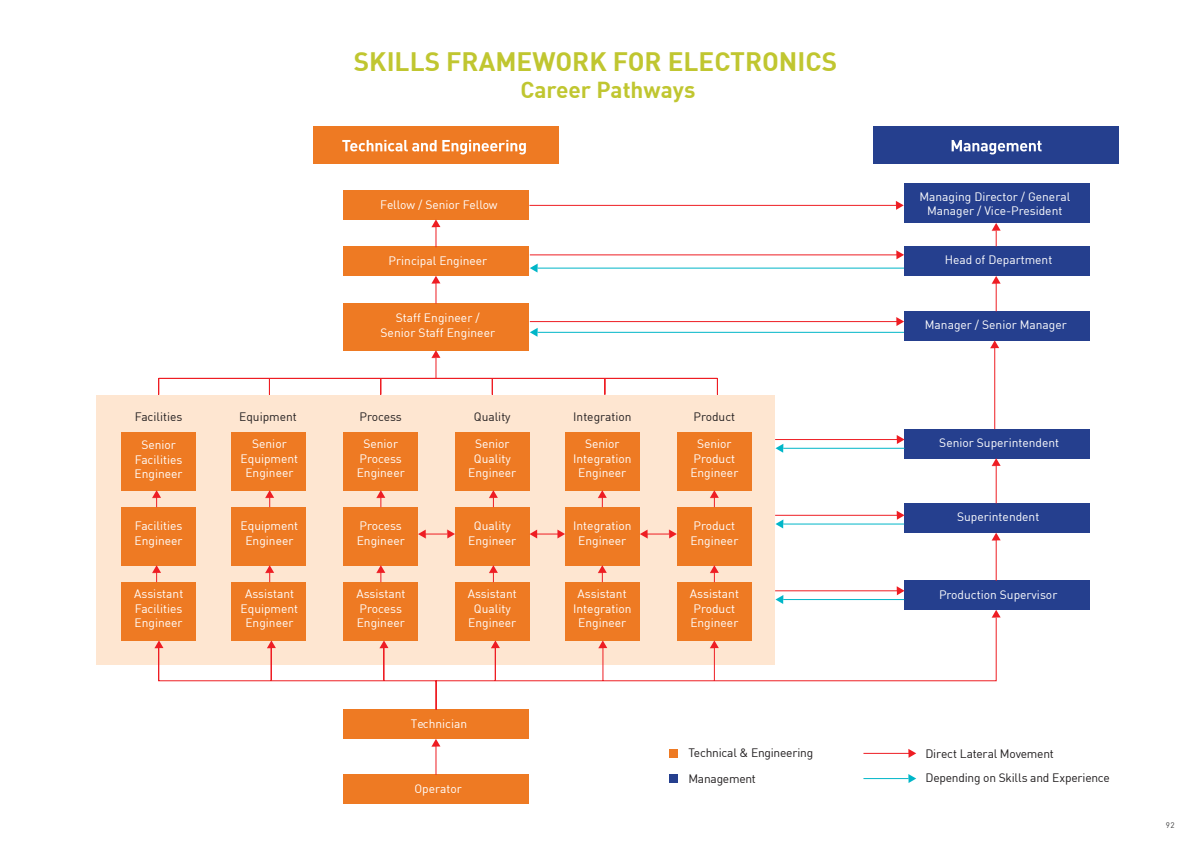
<style>
.page{position:relative;width:1191px;height:842px;background:#fff}
.page>*{position:absolute;margin:0;border:0;box-sizing:border-box;transform-origin:0 0}
.t1{font:700 26.1px "DIN";color:#c0c630}
.t2{font:700 22.7px "DIN";color:#c0c630}
.t3{font:12px/14.4px "DIN";color:#fff;text-align:center}
.Raindow_body_copy{font:12px "DIN";letter-spacing:-.02em;color:#201d1e}
.t4{font:12px "DIN";color:#231f20}
.Table_-_Header{font:8px "DIN";color:#3e3e3f}
</style>
<div class="page">
<div style="left:344px;top:191px;width:185px;height:29px;background:#ee7a23"></div>
<div style="left:313px;top:126px;width:245px;height:38px;background:#ee7a23"></div>
<div style="left:344px;top:247px;width:185px;height:29px;background:#ee7a23"></div>
<div style="left:344px;top:710px;width:185px;height:29px;background:#ee7a23"></div>
<div style="left:344px;top:775px;width:185px;height:29px;background:#ee7a23"></div>
<div style="left:344px;top:303px;width:185px;height:47px;background:#ee7a23"></div>
<div style="left:97px;top:395px;width:678px;height:269px;background:#fee6d1"></div>
<div style="left:121px;top:432px;width:75px;height:58px;background:#ee7a23"></div>
<div style="left:121px;top:507px;width:75px;height:58px;background:#ee7a23"></div>
<div style="left:121px;top:582px;width:75px;height:58px;background:#ee7a23"></div>
<svg style="left:530px;top:264px;width:7px;height:9px"></svg>
<svg style="left:530px;top:328px;width:7px;height:9px"></svg>
<svg style="left:431px;top:276px;width:9px;height:28px"></svg>
<svg style="left:431px;top:219px;width:9px;height:28px"></svg>
<svg style="left:152px;top:490px;width:6px;height:17px"></svg>
<svg style="left:152px;top:565px;width:6px;height:17px"></svg>
<svg style="left:431px;top:350px;width:9px;height:27px"></svg>
<svg style="left:158px;top:377px;width:839px;height:334px"></svg>
<svg style="left:418px;top:530px;width:37px;height:8px"></svg>
<svg style="left:529px;top:530px;width:36px;height:8px"></svg>
<svg style="left:431px;top:739px;width:9px;height:36px"></svg>
<svg style="left:155px;top:640px;width:8px;height:8px"></svg>
<svg style="left:267px;top:640px;width:9px;height:8px"></svg>
<svg style="left:379px;top:640px;width:9px;height:8px"></svg>
<svg style="left:491px;top:640px;width:9px;height:8px"></svg>
<svg style="left:342px;top:140px;width:184px;height:15px"></svg>
<div style="left:873px;top:126px;width:246px;height:38px;background:#253f8e"></div>
<div style="left:565px;top:432px;width:74px;height:58px;background:#ee7a23"></div>
<div style="left:565px;top:507px;width:74px;height:58px;background:#ee7a23"></div>
<div style="left:565px;top:582px;width:74px;height:58px;background:#ee7a23"></div>
<div style="left:677px;top:432px;width:74px;height:58px;background:#ee7a23"></div>
<div style="left:677px;top:507px;width:74px;height:58px;background:#ee7a23"></div>
<div style="left:677px;top:582px;width:74px;height:58px;background:#ee7a23"></div>
<hr style="left:529px;top:205px;width:367px;height:1px;background:#ee1d23">
<svg style="left:896px;top:201px;width:7px;height:9px"></svg>
<hr style="left:530px;top:254px;width:367px;height:1px;background:#ee1d23">
<svg style="left:896px;top:250px;width:8px;height:9px"></svg>
<hr style="left:537px;top:268px;width:367px;height:1px;background:#00b6c8">
<hr style="left:537px;top:332px;width:367px;height:1px;background:#00b6c8">
<hr style="left:530px;top:321px;width:367px;height:1px;background:#ee1d23">
<svg style="left:896px;top:317px;width:8px;height:9px"></svg>
<svg style="left:598px;top:490px;width:9px;height:17px"></svg>
<svg style="left:598px;top:565px;width:9px;height:17px"></svg>
<svg style="left:710px;top:490px;width:9px;height:17px"></svg>
<svg style="left:710px;top:565px;width:9px;height:17px"></svg>
<div style="left:904px;top:246px;width:185px;height:29px;background:#253f8e"></div>
<div style="left:904px;top:311px;width:185px;height:29px;background:#253f8e"></div>
<div style="left:904px;top:184px;width:185px;height:39px;background:#253f8e"></div>
<svg style="left:991px;top:223px;width:9px;height:23px"></svg>
<svg style="left:991px;top:276px;width:9px;height:35px"></svg>
<div style="left:904px;top:429px;width:185px;height:29px;background:#253f8e"></div>
<div style="left:904px;top:503px;width:185px;height:29px;background:#253f8e"></div>
<div style="left:904px;top:581px;width:185px;height:29px;background:#253f8e"></div>
<hr style="left:995px;top:465px;width:1px;height:38px;background:#ee1d23">
<svg style="left:991px;top:458px;width:9px;height:8px"></svg>
<hr style="left:995px;top:540px;width:1px;height:41px;background:#ee1d23">
<svg style="left:991px;top:533px;width:9px;height:7px"></svg>
<svg style="left:991px;top:610px;width:9px;height:7px"></svg>
<svg style="left:640px;top:530px;width:37px;height:8px"></svg>
<hr style="left:994px;top:348px;width:1px;height:81px;background:#ee1d23">
<svg style="left:990px;top:340px;width:9px;height:8px"></svg>
<hr style="left:783px;top:448px;width:121px;height:1px;background:#00b6c8">
<svg style="left:775px;top:444px;width:8px;height:9px"></svg>
<hr style="left:775px;top:439px;width:122px;height:1px;background:#ee1d23">
<svg style="left:897px;top:435px;width:7px;height:9px"></svg>
<hr style="left:783px;top:523px;width:121px;height:1px;background:#00b6c8">
<svg style="left:775px;top:520px;width:8px;height:8px"></svg>
<hr style="left:775px;top:515px;width:122px;height:1px;background:#ee1d23">
<svg style="left:897px;top:511px;width:7px;height:9px"></svg>
<hr style="left:783px;top:599px;width:121px;height:1px;background:#00b6c8">
<svg style="left:775px;top:595px;width:8px;height:9px"></svg>
<hr style="left:775px;top:590px;width:122px;height:1px;background:#ee1d23">
<svg style="left:897px;top:586px;width:7px;height:9px"></svg>
<hr style="left:863px;top:778px;width:45px;height:1px;background:#00b6c8">
<svg style="left:908px;top:774px;width:8px;height:9px"></svg>
<hr style="left:863px;top:753px;width:46px;height:1px;background:#ee1d23">
<svg style="left:908px;top:749px;width:8px;height:9px"></svg>
<svg style="left:598px;top:640px;width:9px;height:8px"></svg>
<svg style="left:710px;top:640px;width:9px;height:8px"></svg>
<div style="left:669px;top:749px;width:9px;height:9px;background:#ee7a23"></div>
<div style="left:669px;top:774px;width:9px;height:9px;background:#253f8e"></div>
<svg style="left:951px;top:140px;width:90px;height:15px"></svg>
<p class="t4" style="left:135px;top:409px;width:49px">Facilities</p>
<p class="t3" style="left:135px;top:437px;width:50px">Senior<br>Facilities<br>Engineer</p>
<p class="t3" style="left:135px;top:518px;width:50px;text-align:left">Facilities<br>Engineer</p>
<p class="t3" style="left:134px;top:586px;width:51px;text-align:justify">Assistant Facilities Engineer</p>
<p class="t4" style="left:239px;top:409px;width:59px">Equipment</p>
<p class="t3" style="left:240px;top:436px;width:59px">Senior<br>Equipment<br>Engineer</p>
<p class="t3" style="left:240px;top:518px;width:59px">Equipment<br>Engineer</p>
<p class="t3" style="left:240px;top:586px;width:59px">Assistant<br>Equipment<br>Engineer</p>
<p class="t1" style="left:354px;top:44px;width:485px">SKILLS FRAMEWORK FOR ELECTRONICS</p>
<p class="t2" style="left:520px;top:75px;width:176px">Career Pathways</p>
<p class="t3" style="left:380px;top:197px;width:119px">Fellow / Senior Fellow</p>
<p class="t3" style="left:388px;top:253px;width:100px">Principal Engineer</p>
<p class="t3" style="left:396px;top:310px;width:85px">Staff Engineer /</p>
<p class="t3" style="left:380px;top:325px;width:116px">Senior Staff Engineer</p>
<p class="t4" style="left:359px;top:409px;width:44px">Process</p>
<p class="t4" style="left:474px;top:409px;width:38px">Quality</p>
<p class="t3" style="left:357px;top:436px;width:50px">Senior<br>Process<br>Engineer</p>
<p class="t3" style="left:468px;top:436px;width:50px">Senior<br>Quality<br>Engineer</p>
<p class="t4" style="left:573px;top:409px;width:60px">Integration</p>
<p class="t4" style="left:693px;top:409px;width:43px">Product</p>
<p class="t3" style="left:573px;top:436px;width:60px">Senior<br>Integration<br>Engineer</p>
<p class="t3" style="left:690px;top:436px;width:50px">Senior<br>Product<br>Engineer</p>
<p class="t3" style="left:357px;top:518px;width:50px;text-align:left">Process<br>Engineer</p>
<p class="t3" style="left:468px;top:518px;width:50px">Quality<br>Engineer</p>
<p class="t3" style="left:573px;top:518px;width:60px">Integration<br>Engineer</p>
<p class="t3" style="left:690px;top:518px;width:50px;text-align:left">Product<br>Engineer</p>
<p class="t3" style="left:356px;top:586px;width:51px;text-align:left">Assistant<br>Process<br>Engineer</p>
<p class="t3" style="left:468px;top:586px;width:51px">Assistant<br>Quality<br>Engineer</p>
<p class="t3" style="left:577px;top:586px;width:51px">Assistant</p>
<p class="t3" style="left:573px;top:601px;width:60px">Integration<br>Engineer</p>
<p class="t3" style="left:690px;top:586px;width:51px;text-align:left">Assistant<br>Product<br>Engineer</p>
<p class="t3" style="left:411px;top:716px;width:58px">Technician</p>
<p class="t3" style="left:919px;top:189px;width:152px">Managing Director / General<br>Manager / Vice-President</p>
<p class="t3" style="left:944px;top:253px;width:109px">Head of Department</p>
<p class="t3" style="left:924px;top:317px;width:144px">Manager / Senior Manager</p>
<p class="t3" style="left:939px;top:435px;width:121px">Senior Superintendent</p>
<p class="t3" style="left:957px;top:510px;width:84px">Superintendent</p>
<p class="t3" style="left:939px;top:587px;width:120px">Production Supervisor</p>
<p class="t3" style="left:414px;top:781px;width:49px">Operator</p>
<p class="Raindow_body_copy" style="left:688px;top:745px;width:126px">Technical &amp; Engineering</p>
<p class="Raindow_body_copy" style="left:688px;top:771px;width:69px">Management</p>
<p class="Raindow_body_copy" style="left:925px;top:770px;width:186px">Depending on Skills and Experience</p>
<p class="Raindow_body_copy" style="left:925px;top:746px;width:130px">Direct Lateral Movement</p>
<p class="Table_-_Header" style="left:1165px;top:820px;width:10px">92</p>
</div>
